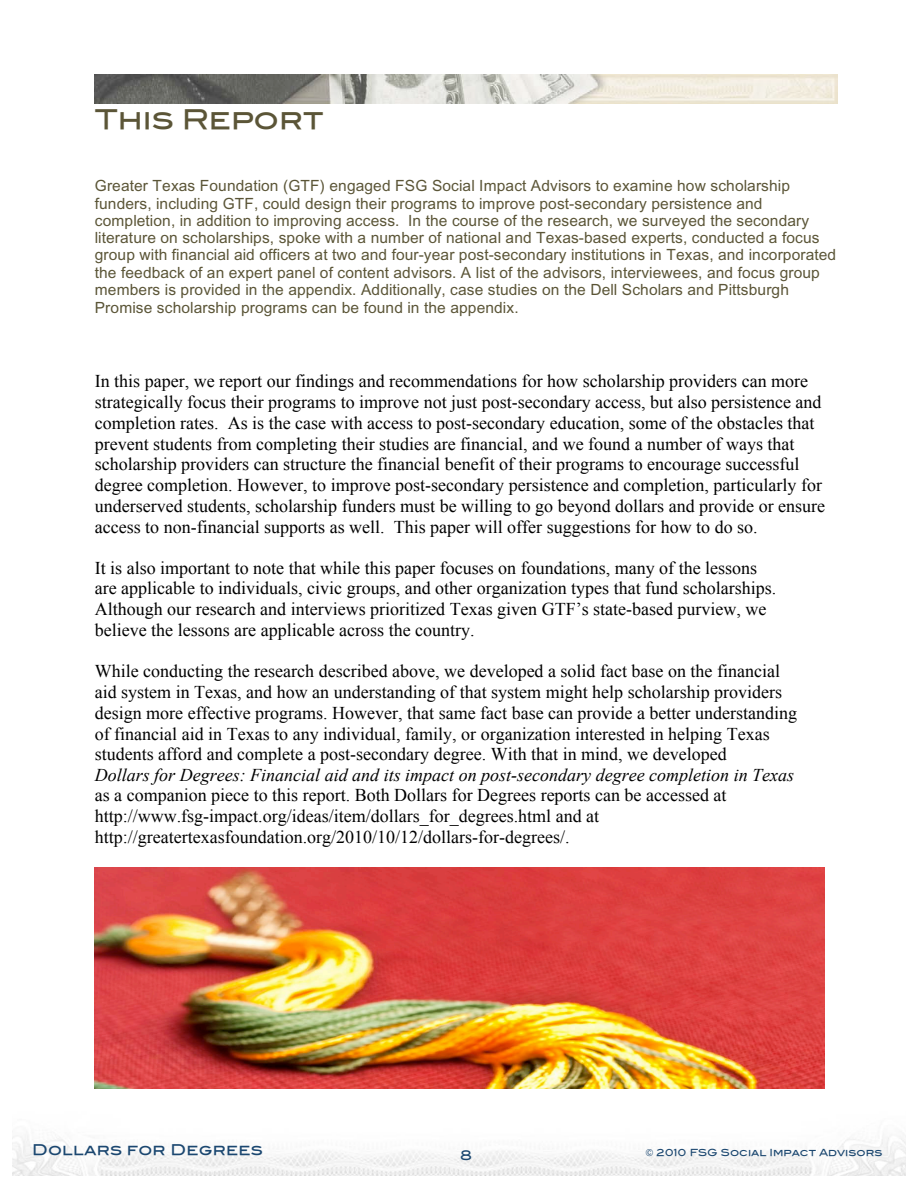
<style>
.page{position:relative;width:918px;height:1188px;background:#fff}
.page>*{position:absolute;margin:0;border:0;box-sizing:border-box;transform-origin:0 0}
.t1{font:500 27px "Blair Md ITCTT";color:#5b5537}
.t2{font:18px/20.7px "Times New Roman";color:#000}
.t3{font:italic 18px "Times New Roman";color:#000}
.t4{font:15.45px/17.4px "Arial";letter-spacing:.01em;color:#5b5537}
.t5{font:500 14.7px "Blair Md ITCTT";letter-spacing:.015em;color:#1b4770}
.t6{font:500 13.35px "Blair Md ITCTT";color:#1b4770}
.t7{font:500 9.75px "Blair Md ITCTT";letter-spacing:.005em;color:#1b4770}
</style>
<div class="page">
<img style="left:13px;top:1135px;width:892px;height:40px">
<img style="left:95px;top:75px;width:742px;height:28px">
<img style="left:95px;top:868px;width:729px;height:221px">
<h1 class="t1" style="left:95px;top:103px;width:230px">This Report</h1>
<p class="t4" style="left:95px;top:179px;width:743px">Greater Texas Foundation (GTF) engaged FSG Social Impact Advisors to examine how scholarship funders, including GTF, could design their programs to improve post-secondary persistence and completion, in addition to improving access. In the course of the research, we surveyed the secondary literature on scholarships, spoke with a number of national and Texas-based experts, conducted a focus group with financial aid officers at two and four-year post-secondary institutions in Texas, and incorporated the feedback of an expert panel of content advisors. A list of the advisors, interviewees, and focus group members is provided in the appendix. Additionally, case studies on the Dell Scholars and Pittsburgh Promise scholarship programs can be found in the appendix.</p>
<p class="t2" style="left:95px;top:371px;width:732px">In this paper, we report our findings and recommendations for how scholarship providers can more strategically focus their programs to improve not just post-secondary access, but also persistence and completion rates. As is the case with access to post-secondary education, some of the obstacles that prevent students from completing their studies are financial, and we found a number of ways that scholarship providers can structure the financial benefit of their programs to encourage successful degree completion. However, to improve post-secondary persistence and completion, particularly for underserved students, scholarship funders must be willing to go beyond dollars and provide or ensure access to non-financial supports as well. This paper will offer suggestions for how to do so.</p>
<p class="t2" style="left:95px;top:558px;width:683px">It is also important to note that while this paper focuses on foundations, many of the lessons are applicable to individuals, civic groups, and other organization types that fund scholarships.<br>Although our research and interviews prioritized Texas given GTF’s state-based purview, we believe the lessons are applicable across the country.</p>
<p class="t2" style="left:95px;top:661px;width:704px">While conducting the research described above, we developed a solid fact base on the financial aid system in Texas, and how an understanding of that system might help scholarship providers design more effective programs. However, that same fact base can provide a better understanding of financial aid in Texas to any individual, family, or organization interested in helping Texas students afford and complete a post-secondary degree. With that in mind, we developed</p>
<p class="t3" style="left:95px;top:765px;width:701px">Dollars for Degrees: Financial aid and its impact on post-secondary degree completion in Texas</p>
<p class="t2" style="left:95px;top:785px;width:633px">as a companion piece to this report. Both Dollars for Degrees reports can be accessed at http://www.fsg-impact.org/ideas/item/dollars_for_degrees.html and at http://greatertexasfoundation.org/2010/10/12/dollars-for-degrees/.</p>
<p class="t5" style="left:32px;top:1141px;width:232px">Dollars for Degrees</p>
<p class="t6" style="left:460px;top:1148px;width:13px">8</p>
<p class="t7" style="left:646px;top:1147px;width:238px">© 2010 FSG Social Impact Advisors</p>
</div>
